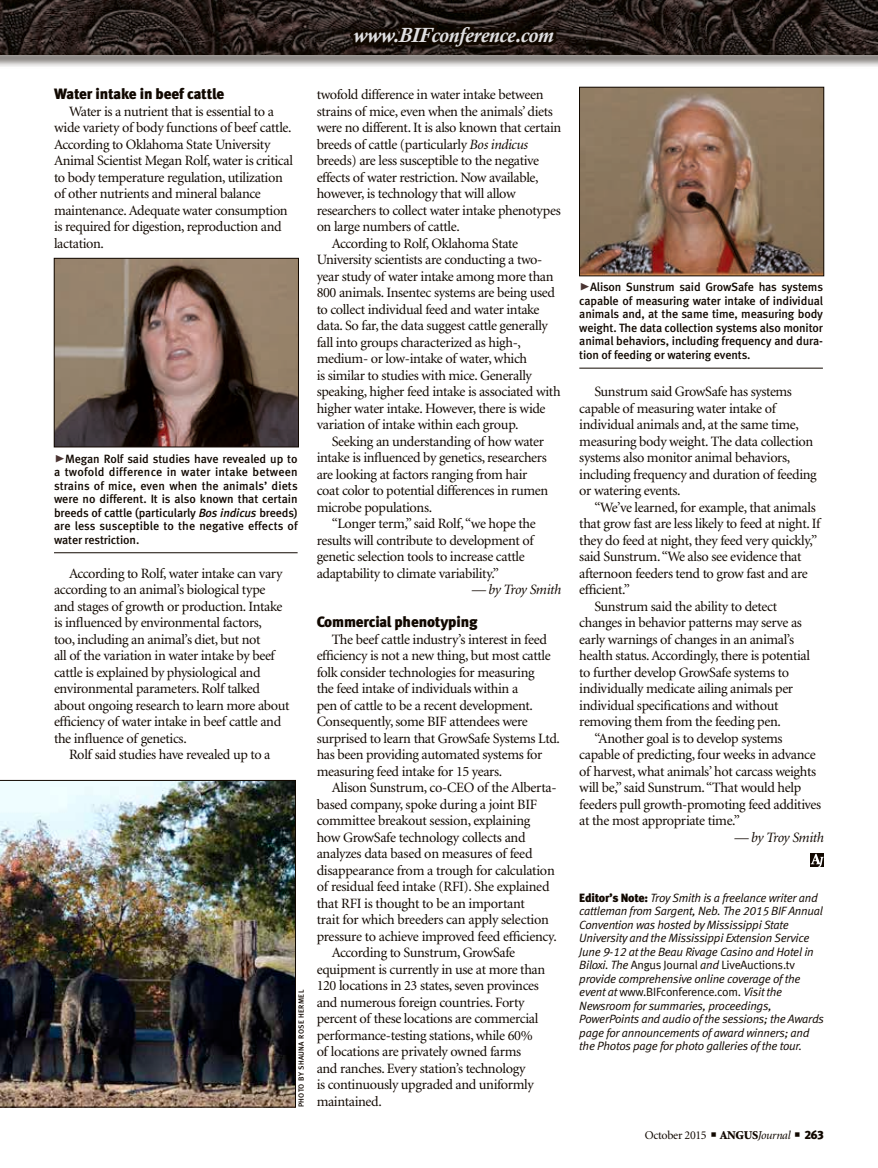
<style>
.page{position:relative;width:878px;height:1168px;background:#fff}
.page>*{position:absolute;margin:0;border:0;box-sizing:border-box;transform-origin:0 0}
.deck{font:italic 700 21px "Calisto";letter-spacing:-.01em;color:#e0e0e2}
.subhead{font:15px "Meta Black LF";letter-spacing:-.01em;color:#110800}
.body_text{font:14.25px/16.5px "Minion";letter-spacing:-.025em;color:#110800}
.t1{font:italic 14.25px "Minion";letter-spacing:-.03em;color:#110800}
.editor_s_note{font:italic 12px/13.5px "Meta Normal LF";letter-spacing:-.02em;color:#110800}
.cutline_w_rule{font:12px/13.5px "Meta Medium LF";color:#110800;text-align:justify}
.cutlines{font:12px/13.5px "Meta Medium LF";letter-spacing:-.01em;color:#110800;text-align:justify}
.t2{font:12px "Minion";letter-spacing:-.025em;color:#110800}
.photo_credit{font:7.5px "Meta Medium LF";letter-spacing:.05em;color:#110800}
.s1{font-family:"Meta Black Caps Expert";font-size:21px;color:#4a3432}
.s2{font-style:italic}
.s3{font-family:"Meta Black LF";font-style:normal}
.s4{font-style:normal}
.s5{font-weight:900}
.s6{font-family:"Meta Black LF"}
</style>
<div class="page">
<img style="left:0;top:0;width:878px;height:46px">
<div style="left:0;top:46px;width:878px;height:23px;background:#110800;opacity:.75"></div>
<svg style="left:810px;top:854px;width:14px;height:13px"></svg>
<img style="left:581px;top:89px;width:241px;height:185px">
<div style="left:579px;top:87px;width:245px;height:189px;border:1px solid #110800"></div>
<hr style="left:579px;top:368px;width:243px;height:1px;background:#110800">
<img style="left:0;top:780px;width:296px;height:327px">
<svg style="left:345px;top:0;width:216px;height:62px;background:#2e2622"></svg>
<img style="left:56px;top:260px;width:240px;height:185px">
<div style="left:54px;top:258px;width:244px;height:189px;border:1px solid #110800"></div>
<hr style="left:54px;top:552px;width:243px;height:1px;background:#110800">
<p class="deck" style="left:353px;top:23px;width:202px">www.BIFconference.com</p>
<p class="subhead" style="left:54px;top:85px;width:172px">Water intake in beef cattle</p>
<p class="body_text" style="left:54px;top:103px;width:240px;text-indent:15px">Water is a nutrient that is essential to a wide variety of body functions of beef cattle.<br>According to Oklahoma State University Animal Scientist Megan Rolf, water is critical to body temperature regulation, utilization of other nutrients and mineral balance maintenance. Adequate water consumption is required for digestion, reproduction and lactation.</p>
<p class="cutline_w_rule" style="left:54px;top:451px;width:245px"><span class="s1">@</span>Megan Rolf said studies have revealed up to a twofold difference in water intake between strains of mice, even when the animals’ diets were no different. It is also known that certain breeds of cattle (particularly <span class="s2">Bos indicus</span> breeds) are less susceptible to the negative effects of water restriction.</p>
<p class="body_text" style="left:54px;top:565px;width:237px;text-indent:15px">According to Rolf, water intake can vary according to an animal’s biological type and stages of growth or production. Intake is influenced by environmental factors,<br>too, including an animal’s diet, but not<br>all of the variation in water intake by beef cattle is explained by physiological and environmental parameters. Rolf talked about ongoing research to learn more about efficiency of water intake in beef cattle and the influence of genetics.</p>
<p class="body_text" style="left:69px;top:747px;width:203px">Rolf said studies have revealed up to a</p>
<p class="photo_credit" style="left:297px;top:1107px;width:119px;rotate:-90deg">PHOTO BY SHAUNA ROSE HERMEL</p>
<p class="body_text" style="left:316px;top:87px;width:246px">twofold difference in water intake between strains of mice, even when the animals’ diets were no different. It is also known that certain breeds of cattle (particularly <span class="s2">Bos indicus </span>breeds) are less susceptible to the negative effects of water restriction. Now available, however, is technology that will allow researchers to collect water intake phenotypes on large numbers of cattle.</p>
<p class="body_text" style="left:316px;top:235px;width:245px;text-indent:15px">According to Rolf, Oklahoma State University scientists are conducting a two&shy;year study of water intake among more than 800 animals. Insentec systems are being used to collect individual feed and water intake data. So far, the data suggest cattle generally fall into groups characterized as high-, medium- or low-intake of water, which<br>is similar to studies with mice. Generally speaking, higher feed intake is associated with higher water intake. However, there is wide variation of intake within each group.</p>
<p class="body_text" style="left:316px;top:433px;width:233px;text-indent:15px">Seeking an understanding of how water intake is influenced by genetics, researchers are looking at factors ranging from hair coat color to potential differences in rumen microbe populations.</p>
<p class="body_text" style="left:316px;top:516px;width:221px;text-indent:15px">“Longer term,” said Rolf, “we hope the results will contribute to development of genetic selection tools to increase cattle adaptability to climate variability.”</p>
<p class="t1" style="left:471px;top:582px;width:91px">— by Troy Smith</p>
<p class="subhead" style="left:316px;top:613px;width:162px">Commercial phenotyping</p>
<p class="body_text" style="left:316px;top:631px;width:245px;text-indent:15px">The beef cattle industry’s interest in feed efficiency is not a new thing, but most cattle folk consider technologies for measuring<br>the feed intake of individuals within a<br>pen of cattle to be a recent development.<br>Consequently, some BIF attendees were surprised to learn that GrowSafe Systems Ltd. has been providing automated systems for measuring feed intake for 15 years.</p>
<p class="body_text" style="left:316px;top:780px;width:241px;text-indent:15px">Alison Sunstrum, co-CEO of the Alberta&shy;based company, spoke during a joint BIF committee breakout session, explaining how GrowSafe technology collects and analyzes data based on measures of feed disappearance from a trough for calculation of residual feed intake (RFI). She explained that RFI is thought to be an important<br>trait for which breeders can apply selection pressure to achieve improved feed efficiency.</p>
<p class="body_text" style="left:316px;top:945px;width:230px;text-indent:15px">According to Sunstrum, GrowSafe equipment is currently in use at more than 120 locations in 23 states, seven provinces and numerous foreign countries. Forty percent of these locations are commercial performance-testing stations, while 60% of locations are privately owned farms and ranches. Every station’s technology<br>is continuously upgraded and uniformly maintained.</p>
<p class="cutlines" style="left:579px;top:280px;width:245px"><span class="s1">@</span>Alison Sunstrum said GrowSafe has systems capable of measuring water intake of individual animals and, at the same time, measuring body weight. The data collection systems also monitor animal behaviors, including frequency and dura&shy;tion of feeding or watering events.</p>
<p class="body_text" style="left:579px;top:384px;width:239px;text-indent:15px">Sunstrum said GrowSafe has systems capable of measuring water intake of individual animals and, at the same time, measuring body weight. The data collection systems also monitor animal behaviors, including frequency and duration of feeding or watering events.</p>
<p class="body_text" style="left:579px;top:499px;width:242px;text-indent:15px">“We’ve learned, for example, that animals that grow fast are less likely to feed at night. If they do feed at night, they feed very quickly,” said Sunstrum. “We also see evidence that afternoon feeders tend to grow fast and are efficient.”</p>
<p class="body_text" style="left:579px;top:598px;width:232px;text-indent:15px">Sunstrum said the ability to detect changes in behavior patterns may serve as early warnings of changes in an animal’s health status. Accordingly, there is potential to further develop GrowSafe systems to individually medicate ailing animals per individual specifications and without removing them from the feeding pen.</p>
<p class="body_text" style="left:579px;top:730px;width:243px;text-indent:15px">“Another goal is to develop systems capable of predicting, four weeks in advance of harvest, what animals’ hot carcass weights will be,” said Sunstrum. “That would help feeders pull growth-promoting feed additives at the most appropriate time.”</p>
<p class="t1" style="left:734px;top:830px;width:91px">— by Troy Smith</p>
<p class="editor_s_note" style="left:579px;top:890px;width:246px"><span class="s3">Editor’s Note:</span> Troy Smith is a freelance writer and cattleman from Sargent, Neb. The 2015 BIF Annual Convention was hosted by Mississippi State University and the Mississippi Extension Service June 9-12 at the Beau Rivage Casino and Hotel in Biloxi. The <span class="s4">Angus Journal</span> and <span class="s4">LiveAuctions.tv </span>provide comprehensive online coverage of the event at <span class="s4">www.BIFconference.com.</span> Visit the Newsroom for summaries, proceedings, PowerPoints and audio of the sessions; the Awards page for announcements of award winners; and the Photos page for photo galleries of the tour.</p>
<p class="t2" style="left:644px;top:1129px;width:181px">October 2015 ■ <span class="s5">ANGUS</span><span class="s2">Journal</span> ■ <span class="s6">263</span></p>
</div>
